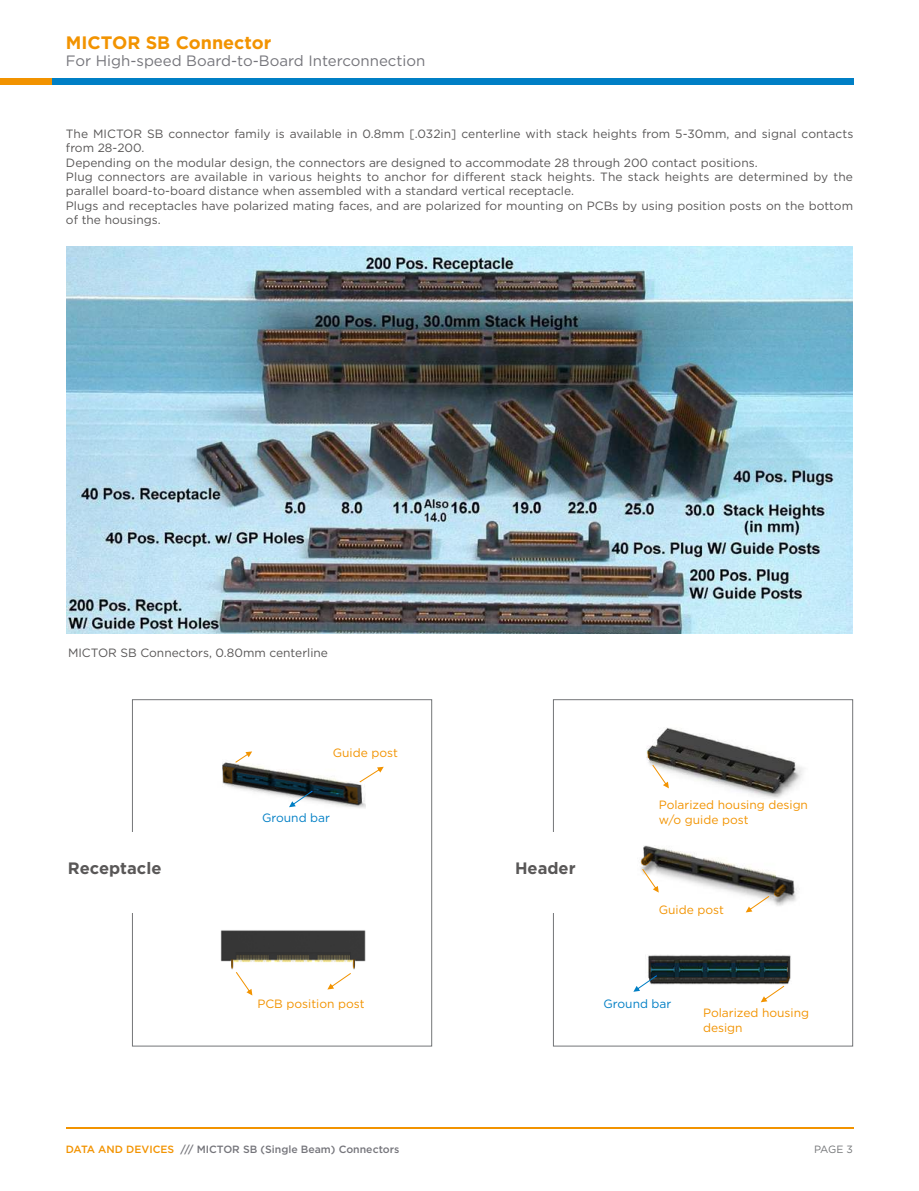
<style>
.page{position:relative;width:919px;height:1191px;background:#fff}
.page>*{position:absolute;margin:0;border:0;box-sizing:border-box;transform-origin:0 0}
.t1{font:700 18px "Gotham";color:#f29300}
.t2{font:700 16.5px "Gotham";color:#595757}
.t3{font:15px "Gotham";color:#75757b}
.t4{font:12px/14.4px "Gotham";color:#595757}
.t5{font:12px/14.4px "Gotham";color:#f29300}
.t6{font:12px "Gotham";color:#007fc5}
.t7{font:500 10.5px "Gotham";color:#75757b}
.t8{font:10.5px "Gotham";color:#747678}
.s1{color:#f29300}
</style>
<div class="page">
<img style="left:220px;top:930px;width:146px;height:35px">
<img style="left:222px;top:763px;width:143px;height:45px">
<img style="left:645px;top:955px;width:146px;height:30px">
<img style="left:643px;top:845px;width:154px;height:68px">
<img style="left:646px;top:728px;width:157px;height:70px">
<hr style="left:66px;top:1127px;width:787px;height:1px;background:#f29300">
<svg style="left:634px;top:975px;width:23px;height:16px"></svg>
<div style="left:553px;top:699px;width:300px;height:347px;border:1px solid #747678"></div>
<div style="left:132px;top:699px;width:300px;height:347px;border:1px solid #747678"></div>
<svg style="left:647px;top:751px;width:21px;height:37px"></svg>
<svg style="left:640px;top:853px;width:18px;height:39px"></svg>
<svg style="left:745px;top:884px;width:43px;height:28px"></svg>
<svg style="left:651px;top:962px;width:135px;height:14px;background:#0f2b32"></svg>
<div style="left:534px;top:832px;width:42px;height:81px;background:#fff"></div>
<div style="left:113px;top:832px;width:42px;height:81px;background:#fff"></div>
<svg style="left:760px;top:976px;width:29px;height:26px"></svg>
<svg style="left:223px;top:751px;width:161px;height:56px"></svg>
<svg style="left:327px;top:959px;width:28px;height:30px"></svg>
<svg style="left:231px;top:959px;width:21px;height:36px"></svg>
<img style="left:66px;top:247px;width:786px;height:386px">
<div style="left:51px;top:79px;width:802px;height:6px;background:#007fc5"></div>
<div style="left:0;top:79px;width:51px;height:6px;background:#f29300"></div>
<h1 class="t1" style="left:66px;top:35px;width:207px">MICTOR SB Connector</h1>
<p class="t3" style="left:66px;top:54px;width:361px">For High-speed Board-to-Board Interconnection</p>
<p class="t4" style="left:66px;top:127px;width:788px">The MICTOR SB connector family is available in 0.8mm [.032in] centerline with stack heights from 5-30mm, and signal contacts from 28-200.<br>Depending on the modular design, the connectors are designed to accommodate 28 through 200 contact positions.<br>Plug connectors are available in various heights to anchor for different stack heights. The stack heights are determined by the parallel board-to-board distance when assembled with a standard vertical receptacle.<br>Plugs and receptacles have polarized mating faces, and are polarized for mounting on PCBs by using position posts on the bottom of the housings.</p>
<p class="t4" style="left:68px;top:646px;width:261px">MICTOR SB Connectors, 0.80mm centerline</p>
<h2 class="t2" style="left:68px;top:860px;width:95px">Receptacle</h2>
<p class="t5" style="left:333px;top:746px;width:67px">Guide post</p>
<p class="t6" style="left:262px;top:812px;width:69px">Ground bar</p>
<p class="t5" style="left:257px;top:996px;width:109px">PCB position post</p>
<h2 class="t2" style="left:515px;top:860px;width:62px">Header</h2>
<p class="t5" style="left:658px;top:798px;width:151px">Polarized housing design w/o guide post</p>
<p class="t5" style="left:658px;top:903px;width:67px">Guide post</p>
<p class="t6" style="left:603px;top:998px;width:69px">Ground bar</p>
<p class="t5" style="left:703px;top:1006px;width:108px">Polarized housing design</p>
<p class="t7" style="left:66px;top:1144px;width:335px"><span class="s1">DATA AND DEVICES</span> /// MICTOR SB (Single Beam) Connectors</p>
<p class="t8" style="left:814px;top:1144px;width:40px">PAGE 3</p>
</div>
